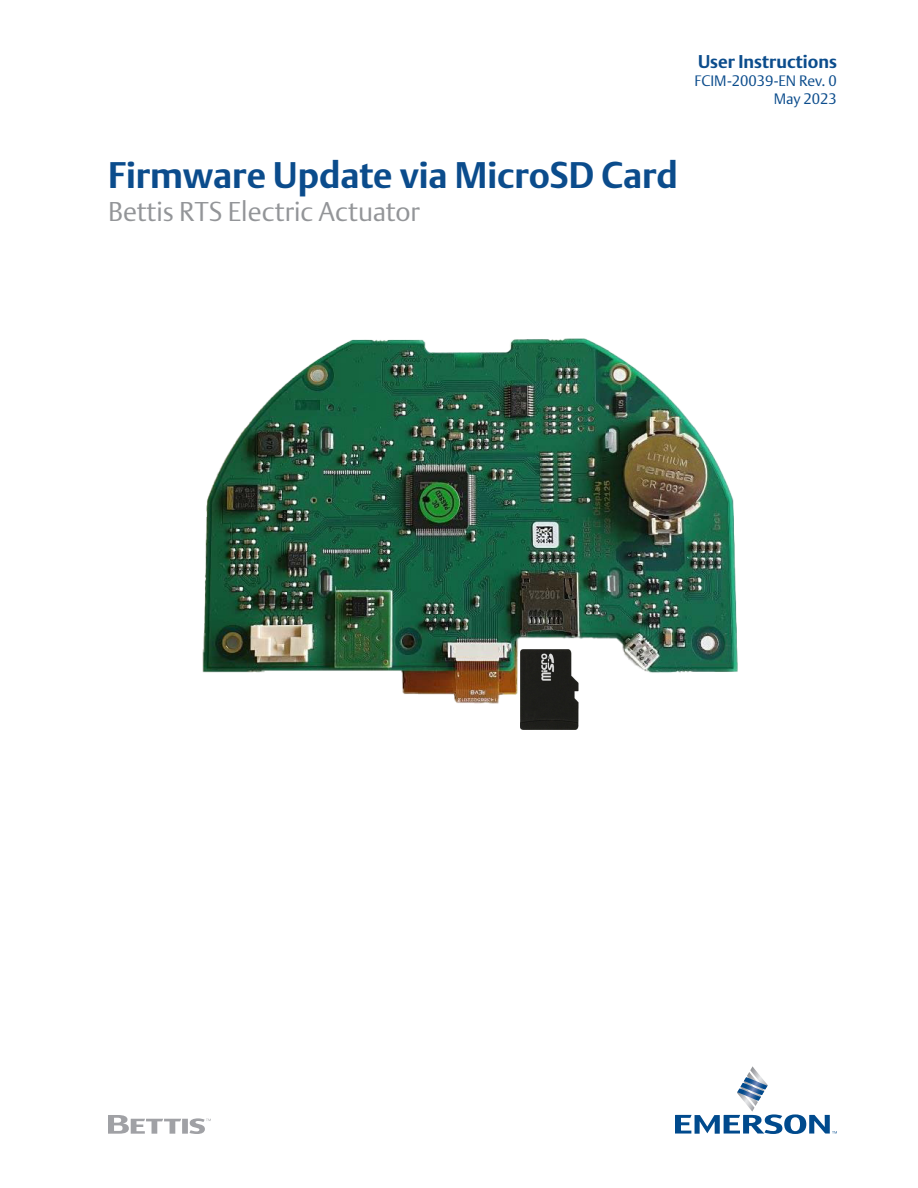
<style>
.page{position:relative;width:918px;height:1188px;background:#fff}
.page>*{position:absolute;margin:0;border:0;box-sizing:border-box;transform-origin:0 0}
._07_FP_Manual_title{font:700 36px "DTL Argo T";color:#0b4c8c}
._07_FP_Sub_Title{font:300 27px "DTL Argo T";color:#939598}
._07_FP_Document_type{font:700 18px "DTL Argo T";color:#0b4c8c}
._07_FP_Document_numb{font:300 15px "DTL Argo T";color:#0b4c8c}
</style>
<div class="page">
<svg style="left:108px;top:1115px;width:103px;height:19px"></svg>
<img style="left:202px;top:338px;width:536px;height:371px">
<img style="left:521px;top:649px;width:57px;height:81px">
<svg style="left:675px;top:1066px;width:162px;height:68px"></svg>
<p class="_07_FP_Document_type" style="left:698px;top:51px;width:140px">User Instructions</p>
<p class="_07_FP_Document_numb" style="left:694px;top:72px;width:144px">FCIM-20039-EN Rev. 0</p>
<p class="_07_FP_Document_numb" style="left:774px;top:90px;width:65px">May 2023</p>
<p class="_07_FP_Manual_title" style="left:108px;top:154px;width:571px">Firmware Update via MicroSD Card</p>
<p class="_07_FP_Sub_Title" style="left:108px;top:195px;width:313px">Bettis RTS Electric Actuator</p>
</div>
